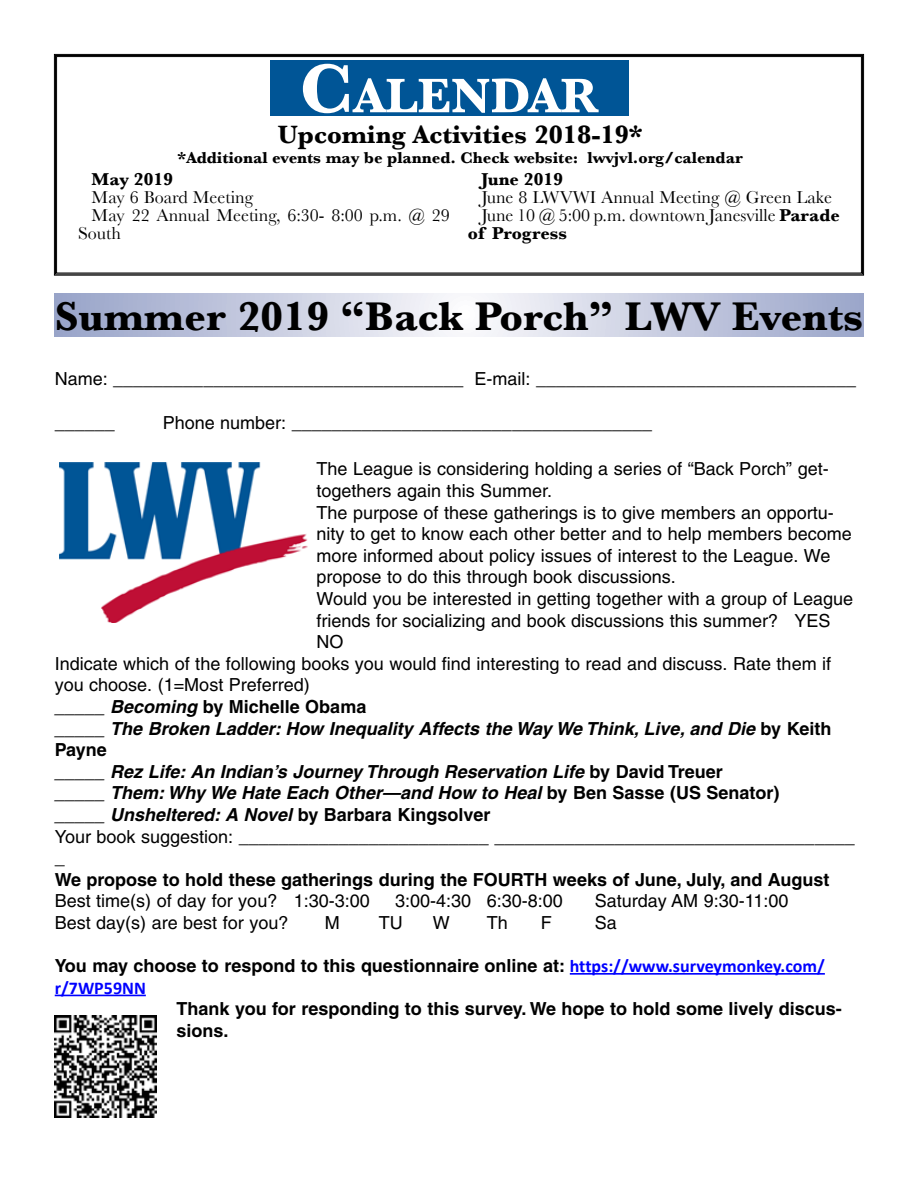
<style>
.page{position:relative;width:918px;height:1188px;background:#fff}
.page>*{position:absolute;margin:0;border:0;box-sizing:border-box;transform-origin:0 0}
.t1{font:700 50.4px "Baskerville";color:#fff}
.t2{font:700 42px "Baskerville";color:#000}
.t3{font:700 26.25px "Baskerville";color:#000}
.t4{font:18px "Helvetica";color:#000}
.t5{font:700 18px/21.6px "Helvetica";color:#000}
.t6{font:italic 700 18px "Helvetica";color:#000}
.t7{font:18px "Baskerville";color:#000}
.t8{font:700 18px "Baskerville";color:#000}
.t9{font:700 18px "Calibri";color:#00f}
.t10{font:700 16.5px "Baskerville";color:#000}
.s1{font-size:72px}
.s2{font-weight:700}
.s3{font-weight:400;font-style:italic}
.s4{font-style:italic}
.s5{font-weight:400}
.s6{font-style:normal}
.s7{font-family:"Calibri";color:#00f}
</style>
<div class="page">
<svg style="left:54px;top:54px;width:810px;height:222px"></svg>
<div style="left:56px;top:56px;width:806px;height:217px;border:1px solid #000"></div>
<div style="left:270px;top:60px;width:358px;height:56px;background:#005596"></div>
<hr style="left:570px;top:973px;width:255px;height:2px;background:#00f">
<hr style="left:55px;top:995px;width:91px;height:1px;background:#00f">
<img style="left:55px;top:1015px;width:101px;height:102px">
<svg style="left:55px;top:294px;width:808px;height:43px;background:#c8cde1"></svg>
<img style="left:59px;top:463px;width:249px;height:160px">
<div style="left:278px;top:462px;width:32px;height:51px;background:#fff"></div>
<h1 class="t1" style="left:300px;top:66px;width:300px"><span class="s1">C</span>ALENDAR</h1>
<h3 class="t3" style="left:278px;top:119px;width:367px">Upcoming Activities 2018-19*</h3>
<p class="t10" style="left:178px;top:147px;width:567px">*Additional events may be planned. Check website: lwvjvl.org/calendar</p>
<p class="t8" style="left:92px;top:169px;width:83px">May 2019</p>
<p class="t7" style="left:92px;top:187px;width:163px">May 6 Board Meeting</p>
<p class="t7" style="left:92px;top:205px;width:360px">May 22 Annual Meeting, 6:30- 8:00 p.m. @ 29</p>
<p class="t7" style="left:78px;top:223px;width:44px">South</p>
<p class="t8" style="left:481px;top:169px;width:83px">June 2019</p>
<p class="t7" style="left:481px;top:187px;width:352px">June 8 LWVWI Annual Meeting @ Green Lake</p>
<p class="t7" style="left:481px;top:205px;width:360px">June 10 @ 5:00 p.m. downtown Janesville <span class="s2">Parade</span></p>
<p class="t8" style="left:468px;top:223px;width:101px">of Progress</p>
<h2 class="t2" style="left:55px;top:291px;width:810px">Summer 2019 “Back Porch” LWV Events</h2>
<p class="t4" style="left:55px;top:369px;width:803px">Name: ___________________________________ E-mail: ________________________________</p>
<p class="t4" style="left:163px;top:412px;width:491px">Phone number: ____________________________________</p>
<p class="t4" style="left:317px;top:459px;width:514px">The League is considering holding a series of “Back Porch” get-</p>
<p class="t4" style="left:317px;top:480px;width:237px">togethers again this Summer.</p>
<p class="t4" style="left:317px;top:502px;width:519px">The purpose of these gatherings is to give members an opportu-</p>
<p class="t4" style="left:317px;top:524px;width:537px">nity to get to know each other better and to help members become</p>
<p class="t4" style="left:317px;top:545px;width:515px">more informed about policy issues of interest to the League. We</p>
<p class="t4" style="left:317px;top:567px;width:361px">propose to do this through book discussions.</p>
<p class="t4" style="left:317px;top:588px;width:538px">Would you be interested in getting together with a group of League</p>
<p class="t4" style="left:317px;top:610px;width:515px">friends for socializing and book discussions this summer? YES</p>
<p class="t4" style="left:317px;top:632px;width:28px">NO</p>
<p class="t4" style="left:55px;top:653px;width:778px">Indicate which of the following books you would find interesting to read and discuss. Rate them if</p>
<p class="t4" style="left:55px;top:675px;width:257px">you choose. (1=Most Preferred)</p>
<p class="t5" style="left:55px;top:696px;width:313px"><span class="s3">_____</span> <span class="s4">Becoming</span> by Michelle Obama</p>
<p class="t6" style="left:55px;top:717px;width:778px"><span class="s5">_____</span> The Broken Ladder: How Inequality Affects the Way We Think, Live, and Die <span class="s6">by Keith</span></p>
<p class="t5" style="left:55px;top:739px;width:54px">Payne</p>
<p class="t6" style="left:55px;top:761px;width:670px"><span class="s5">_____</span> Rez Life: An Indian’s Journey Through Reservation Life <span class="s6">by David Treuer</span></p>
<p class="t6" style="left:55px;top:782px;width:726px"><span class="s5">_____</span> Them: Why We Hate Each Other—and How to Heal <span class="s6">by Ben Sasse (US Senator)</span></p>
<p class="t5" style="left:55px;top:804px;width:437px"><span class="s3">_____</span> <span class="s4">Unsheltered: A Novel</span> by Barbara Kingsolver</p>
<p class="t4" style="left:55px;top:826px;width:801px">Your book suggestion: _________________________ ____________________________________</p>
<p class="t4" style="left:55px;top:848px;width:12px">_</p>
<p class="t5" style="left:55px;top:868px;width:776px">We propose to hold these gatherings during the FOURTH weeks of June, July, and August</p>
<p class="t4" style="left:55px;top:891px;width:317px">Best time(s) of day for you? 1:30-3:00</p>
<p class="t4" style="left:395px;top:891px;width:169px">3:00-4:30 6:30-8:00</p>
<p class="t4" style="left:595px;top:891px;width:195px">Saturday AM 9:30-11:00</p>
<p class="t4" style="left:55px;top:912px;width:235px">Best day(s) are best for you?</p>
<p class="t4" style="left:325px;top:912px;width:16px">M</p>
<p class="t4" style="left:379px;top:912px;width:25px">TU</p>
<p class="t4" style="left:433px;top:912px;width:18px">W</p>
<p class="t4" style="left:487px;top:912px;width:23px">Th</p>
<p class="t4" style="left:541px;top:912px;width:12px">F</p>
<p class="t4" style="left:595px;top:912px;width:24px">Sa</p>
<p class="t5" style="left:55px;top:955px;width:772px">You may choose to respond to this questionnaire online at: <span class="s7">https://www.surveymonkey.com/</span></p>
<p class="t9" style="left:55px;top:977px;width:93px">r/7WP59NN</p>
<p class="t5" style="left:177px;top:998px;width:667px">Thank you for responding to this survey. We hope to hold some lively discus&shy;sions.</p>
<p class="t4" style="left:55px;top:412px;width:62px">______</p>
</div>
